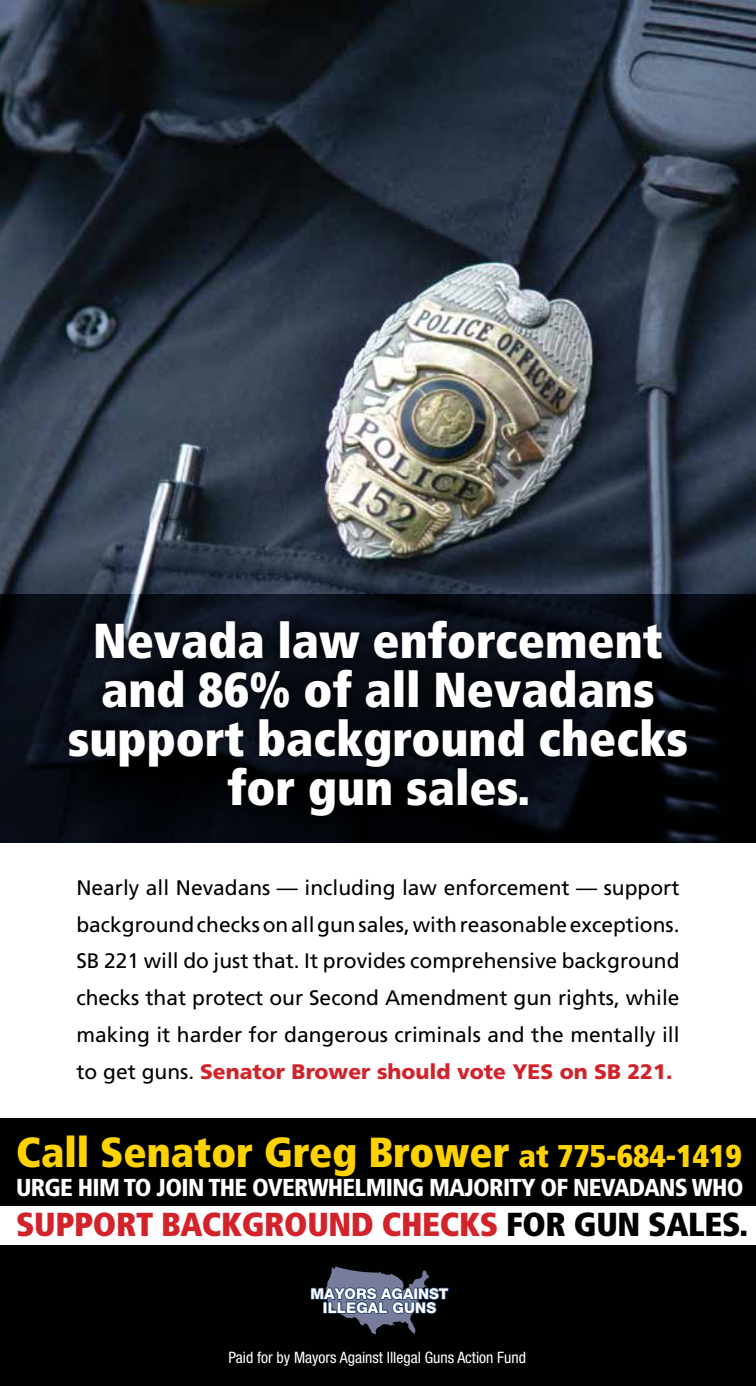
<style>
.page{position:relative;width:756px;height:1386px;background:#fff}
.page>*{position:absolute;margin:0;border:0;box-sizing:border-box;transform-origin:0 0}
.t1{font:900 condensed 49px/49px "Frutiger";color:#fff;text-align:center}
.t2{font:900 condensed 42px "Frutiger";color:#ffd200}
.t3{font:900 condensed 33.25px "Frutiger";letter-spacing:-.01em;color:#d2232a}
.t4{font:900 condensed 24.5px "Frutiger";letter-spacing:-.03em;color:#fff}
.t5{font:21px/36.8px "Frutiger";color:#000;text-align:justify}
.t6{font:condensed 15.75px "Helvetica Neue";color:#fff}
.t7{font:800 14.7px/13.8px "Helvetica Neue";color:#fff;text-align:center}
.s1{font-weight:900;color:#d2232a}
.s2{font-size:31.5px}
.s3{color:#000101}
</style>
<div class="page">
<div style="left:0;top:1119px;width:756px;height:267px;background:#000101"></div>
<img style="left:0;top:0;width:756px;height:595px">
<img style="left:0;top:595px;width:756px;height:247px">
<div style="left:60px;top:611px;width:635px;height:214px;background:#000;opacity:.75"></div>
<div style="left:0;top:1206px;width:756px;height:39px;background:#fff"></div>
<svg style="left:310px;top:1267px;width:140px;height:68px"></svg>
<h1 class="t1" style="left:68px;top:616px;width:622px">Nevada law enforcement and 86% of all Nevadans support background checks for gun sales.</h1>
<p class="t5" style="left:76px;top:869px;width:605px">Nearly all Nevadans — including law enforcement — support background checks on all gun sales, with reasonable exceptions.<br>SB 221 will do just that. It provides comprehensive background checks that protect our Second Amendment gun rights, while making it harder for dangerous criminals and the mentally ill to get guns. <span class="s1">Senator Brower should vote YES on SB 221.</span></p>
<h2 class="t2" style="left:16px;top:1127px;width:727px">Call Senator Greg Brower <span class="s2">at 775-684-1419</span></h2>
<p class="t4" style="left:16px;top:1173px;width:729px">URGE HIM TO JOIN THE OVERWHELMING MAJORITY OF NEVADANS WHO</p>
<h3 class="t3" style="left:16px;top:1204px;width:733px">SUPPORT BACKGROUND CHECKS <span class="s3">FOR GUN SALES.</span></h3>
<p class="t7" style="left:311px;top:1287px;width:139px">MAYORS AGAINST<br>ILLEGAL GUNS</p>
<p class="t6" style="left:229px;top:1348px;width:299px">Paid for by Mayors Against Illegal Guns Action Fund</p>
</div>
